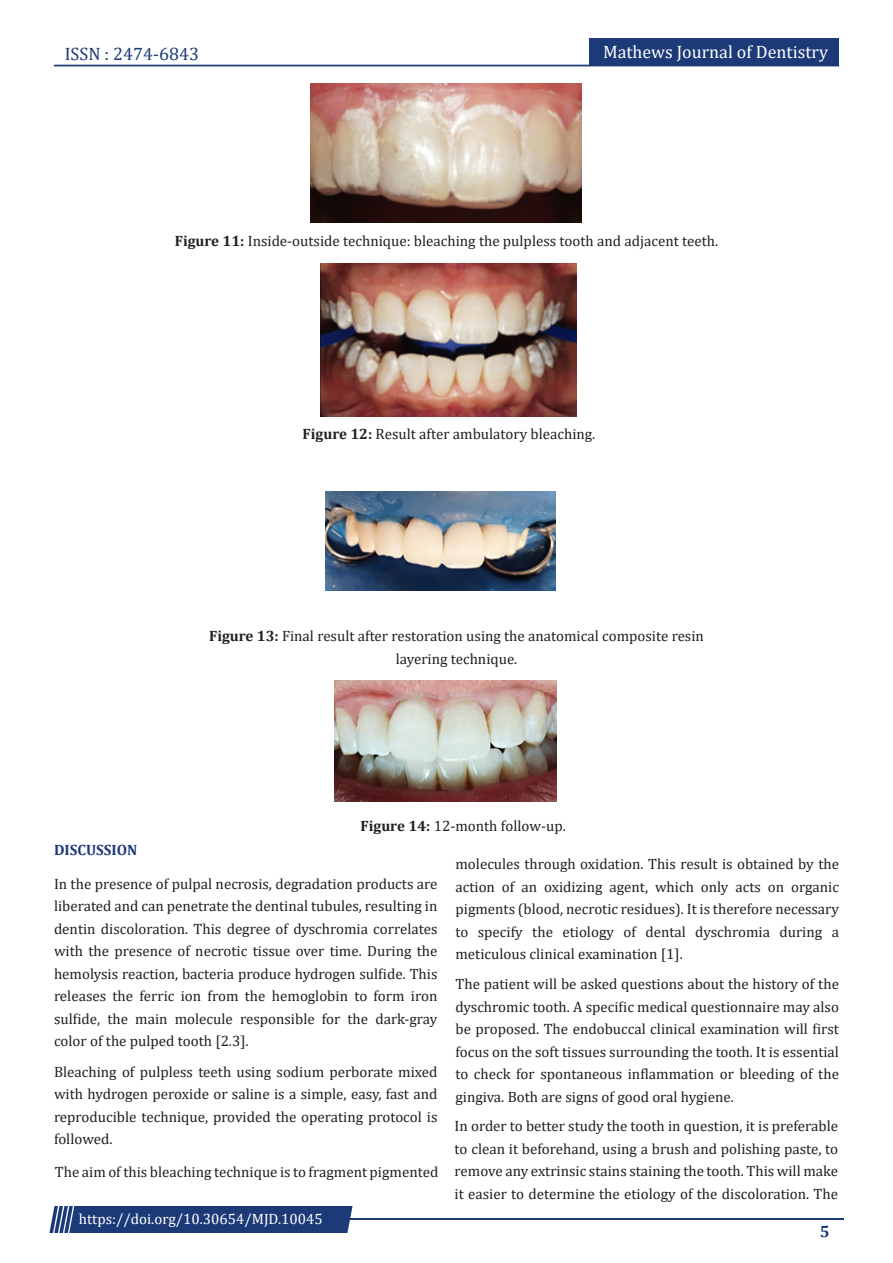
<style>
.page{position:relative;width:893px;height:1263px;background:#fff}
.page>*{position:absolute;margin:0;border:0;box-sizing:border-box;transform-origin:0 0}
.t1{font:18px "Cambria";color:#fff}
.t2{font:18px "Cambria";color:#1c3a78}
.t3{font:700 16.5px "Cambria";color:#1c3a78}
.t4{font:15px/22.5px "Cambria";color:#231f20;text-align:justify}
.t5{font:15px "Cambria";color:#fff}
.t6{font:700 15px "Cambria";color:#1c3a78}
.s1{font-weight:700}
</style>
<div class="page">
<div style="left:54px;top:65px;width:785px;height:1px;border:1px solid #1c3a78"></div>
<div style="left:589px;top:39px;width:250px;height:27px;background:#1c3a78"></div>
<hr style="left:310px;top:1219px;width:534px;height:1px;background:#1c3a78">
<div style="left:49px;top:1206px;width:304px;height:27px;background:#1c3a78"></div>
<img style="left:311px;top:84px;width:270px;height:138px">
<img style="left:320px;top:263px;width:256px;height:154px">
<img style="left:335px;top:680px;width:222px;height:122px">
<img style="left:326px;top:492px;width:229px;height:99px">
<p class="t2" style="left:65px;top:43px;width:136px">ISSN : 2474-6843</p>
<p class="t1" style="left:603px;top:41px;width:227px">Mathews Journal of Dentistry</p>
<p class="t4" style="left:175px;top:230px;width:545px"><span class="s1">Figure 11:</span> Inside-outside technique: bleaching the pulpless tooth and adjacent teeth.</p>
<p class="t4" style="left:303px;top:423px;width:294px"><span class="s1">Figure 12:</span> Result after ambulatory bleaching.</p>
<p class="t4" style="left:209px;top:625px;width:496px;text-align:center"><span class="s1">Figure 13:</span> Final result after restoration using the anatomical composite resin layering technique.</p>
<p class="t4" style="left:361px;top:814px;width:207px"><span class="s1">Figure 14:</span> 12-month follow-up.</p>
<p class="t6" style="left:54px;top:839px;width:85px">DISCUSSION</p>
<p class="t4" style="left:54px;top:872px;width:385px">In the presence of pulpal necrosis, degradation products are liberated and can penetrate the dentinal tubules, resulting in dentin discoloration. This degree of dyschromia correlates with the presence of necrotic tissue over time. During the hemolysis reaction, bacteria produce hydrogen sulfide. This releases the ferric ion from the hemoglobin to form iron sulfide, the main molecule responsible for the dark-gray color of the pulped tooth [2.3].</p>
<p class="t4" style="left:54px;top:1060px;width:385px">Bleaching of pulpless teeth using sodium perborate mixed with hydrogen peroxide or saline is a simple, easy, fast and reproducible technique, provided the operating protocol is followed.</p>
<p class="t4" style="left:55px;top:1160px;width:385px">The aim of this bleaching technique is to fragment pigmented</p>
<p class="t5" style="left:79px;top:1210px;width:245px">https://doi.org/10.30654/MJD.10045</p>
<p class="t4" style="left:455px;top:853px;width:385px">molecules through oxidation. This result is obtained by the action of an oxidizing agent, which only acts on organic pigments (blood, necrotic residues). It is therefore necessary to specify the etiology of dental dyschromia during a meticulous clinical examination [1].</p>
<p class="t4" style="left:455px;top:973px;width:385px">The patient will be asked questions about the history of the dyschromic tooth. A specific medical questionnaire may also be proposed. The endobuccal clinical examination will first focus on the soft tissues surrounding the tooth. It is essential to check for spontaneous inflammation or bleeding of the gingiva. Both are signs of good oral hygiene.</p>
<p class="t4" style="left:455px;top:1114px;width:385px">In order to better study the tooth in question, it is preferable to clean it beforehand, using a brush and polishing paste, to remove any extrinsic stains staining the tooth. This will make it easier to determine the etiology of the discoloration. The</p>
<p class="t3" style="left:820px;top:1220px;width:11px">5</p>
</div>
